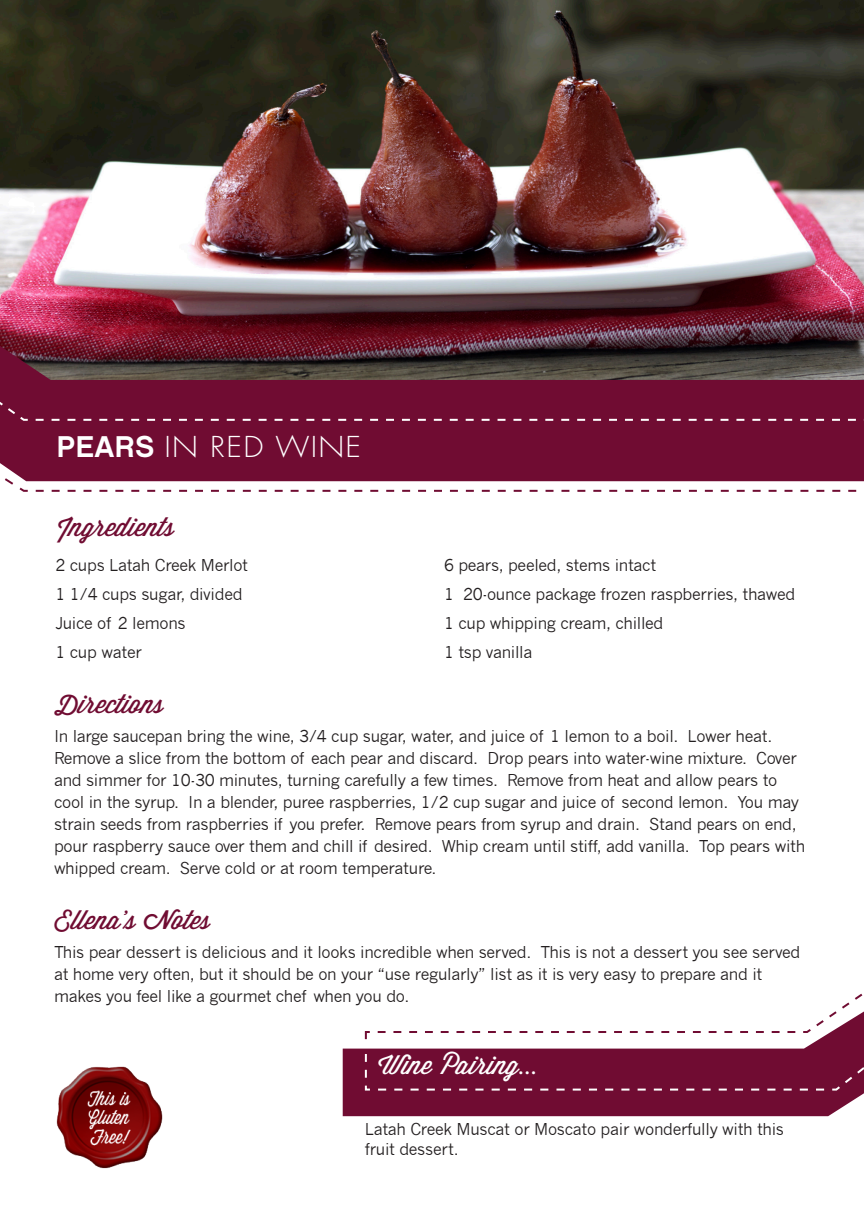
<style>
.page{position:relative;width:864px;height:1224px;background:#fff}
.page>*{position:absolute;margin:0;border:0;box-sizing:border-box;transform-origin:0 0}
.reversed_title_one{font:300 28px "Futura";letter-spacing:.04em;color:#fff;scale:1.1 1}
.subhead{font:26px "Wisdom Script AI";color:#700c32}
.subhead_reversed{font:26px "Wisdom Script AI";color:#fff}
.text{font:16px/22px "News Gothic";letter-spacing:-.02em;color:#231f20}
.text_reversed{font:16px/20px "News Gothic";letter-spacing:-.02em;color:#231f20}
.s1{font-family:"Chalet New York Nineteen Sixty";font-weight:400;font-size:30px}
</style>
<div class="page">
<img style="left:0;top:0;width:864px;height:346px">
<svg style="left:0;top:346px;width:864px;height:18px;background:#3d2228"></svg>
<div style="left:343px;top:1048px;width:521px;height:68px;background:#700c32"></div>
<svg style="left:364px;top:993px;width:500px;height:99px"></svg>
<svg style="left:8px;top:482px;width:849px;height:10px"></svg>
<svg style="left:0;top:364px;width:864px;height:118px;background:#6f1938"></svg>
<img style="left:56px;top:1066px;width:107px;height:103px">
<p class="reversed_title_one" style="left:57px;top:429px;width:278px"><span class="s1">PEARS</span> IN RED WINE</p>
<p class="subhead" style="left:57px;top:507px;width:120px">Ingredients</p>
<p class="text" style="left:55px;top:554px;width:194px">2 cups Latah Creek Merlot</p>
<p class="text" style="left:55px;top:583px;width:189px">1 1/4 cups sugar, divided</p>
<p class="text" style="left:55px;top:612px;width:132px">Juice of 2 lemons</p>
<p class="text" style="left:55px;top:642px;width:88px">1 cup water</p>
<p class="text" style="left:444px;top:554px;width:214px">6 pears, peeled, stems intact</p>
<p class="text" style="left:444px;top:583px;width:353px">1 20-ounce package frozen raspberries, thawed</p>
<p class="text" style="left:444px;top:612px;width:221px">1 cup whipping cream, chilled</p>
<p class="text" style="left:444px;top:642px;width:90px">1 tsp vanilla</p>
<p class="subhead" style="left:54px;top:684px;width:112px">Directions</p>
<p class="text" style="left:54px;top:725px;width:753px">In large saucepan bring the wine, 3/4 cup sugar, water, and juice of 1 lemon to a boil. Lower heat.<br>Remove a slice from the bottom of each pear and discard. Drop pears into water-wine mixture. Cover and simmer for 10-30 minutes, turning carefully a few times. Remove from heat and allow pears to cool in the syrup. In a blender, puree raspberries, 1/2 cup sugar and juice of second lemon. You may strain seeds from raspberries if you prefer. Remove pears from syrup and drain. Stand pears on end, pour raspberry sauce over them and chill if desired. Whip cream until stiff, add vanilla. Top pears with whipped cream. Serve cold or at room temperature.</p>
<p class="subhead" style="left:54px;top:900px;width:159px">Ellena's Notes</p>
<p class="text" style="left:54px;top:941px;width:748px">This pear dessert is delicious and it looks incredible when served. This is not a dessert you see served at home very often, but it should be on your “use regularly” list as it is very easy to prepare and it makes you feel like a gourmet chef when you do.</p>
<p class="subhead_reversed" style="left:378px;top:1045px;width:161px">Wine Pairing...</p>
<p class="text_reversed" style="left:365px;top:1119px;width:421px">Latah Creek Muscat or Moscato pair wonderfully with this fruit dessert.</p>
</div>
